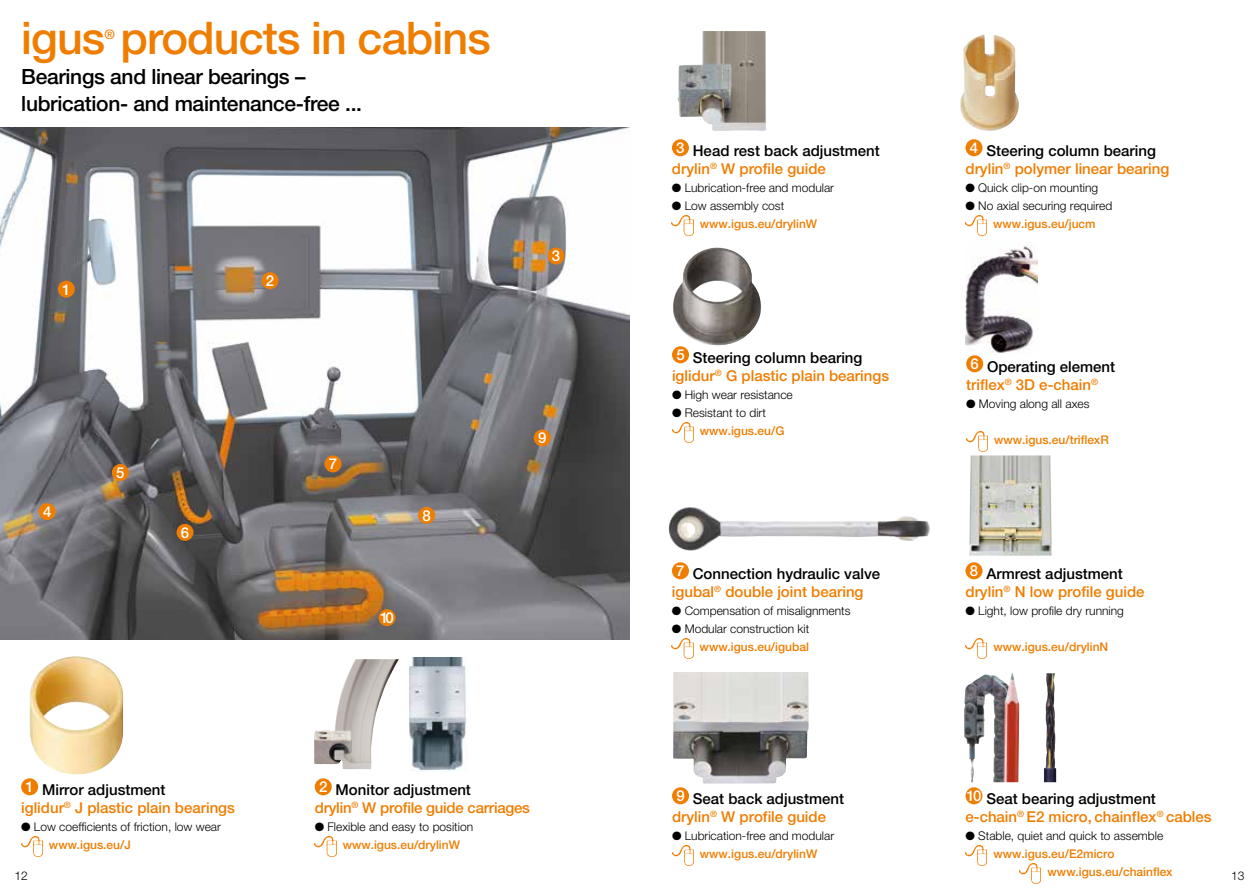
<style>
.page{position:relative;width:1259px;height:893px;background:#fff}
.page>*{position:absolute;margin:0;border:0;box-sizing:border-box;transform-origin:0 0}
.t1{font:500 45px "Helvetica Neue LTW1 G";letter-spacing:-.02em;color:#ef7d00}
.t2{font:500 21px/27px "Helvetica Neue LTW1 G";letter-spacing:-.015em;color:#000}
.t3{font:500 15px/18px "Helvetica Neue LTW1 G";color:#ef7d00}
.t4{font:500 15px/18px "Helvetica Neue LTW1 G";color:#000}
.t5{font:500 15px "Helvetica Neue LTW1 G";color:#fff}
.t6{font:500 13.05px "Helvetica Neue LTW1 G";color:#ef7d00}
.t7{font:300 12px/18px "Helvetica Neue LTW1 G";color:#000}
.t8{font:500 12px/18px "Helvetica Neue LTW1 G";color:#ef7d00}
.s1{color:#ef7d00}
.s2{color:#000}
.s3{font-weight:300;color:#000}
.s4{font-weight:500;color:#ef7d00}
</style>
<div class="page">
<img style="left:0;top:128px;width:629px;height:512px">
<img style="left:965px;top:245px;width:72px;height:111px">
<img style="left:30px;top:656px;width:93px;height:118px">
<img style="left:960px;top:34px;width:59px;height:97px">
<img style="left:314px;top:659px;width:85px;height:110px">
<img style="left:673px;top:248px;width:88px;height:97px">
<img style="left:969px;top:455px;width:82px;height:101px">
<img style="left:409px;top:657px;width:58px;height:114px">
<img style="left:678px;top:31px;width:88px;height:100px">
<div style="left:58px;top:281px;width:17px;height:17px;background:#ef7d00;border-radius:50%"></div>
<div style="left:39px;top:503px;width:17px;height:17px;background:#ef7d00;border-radius:50%"></div>
<div style="left:261px;top:272px;width:18px;height:17px;background:#ef7d00;border-radius:50%"></div>
<div style="left:547px;top:247px;width:17px;height:18px;background:#ef7d00;border-radius:50%"></div>
<div style="left:112px;top:464px;width:17px;height:17px;background:#ef7d00;border-radius:50%"></div>
<div style="left:176px;top:524px;width:17px;height:17px;background:#ef7d00;border-radius:50%"></div>
<div style="left:324px;top:455px;width:17px;height:17px;background:#ef7d00;border-radius:50%"></div>
<div style="left:418px;top:507px;width:17px;height:17px;background:#ef7d00;border-radius:50%"></div>
<div style="left:534px;top:429px;width:17px;height:17px;background:#ef7d00;border-radius:50%"></div>
<div style="left:378px;top:609px;width:17px;height:17px;background:#ef7d00;border-radius:50%"></div>
<img style="left:964px;top:674px;width:47px;height:85px">
<img style="left:1044px;top:673px;width:12px;height:109px">
<img style="left:673px;top:507px;width:18px;height:9px">
<img style="left:673px;top:672px;width:135px;height:112px">
<div style="left:21px;top:778px;width:17px;height:17px;background:#ef7d00;border-radius:50%"></div>
<img style="left:21px;top:836px;width:21px;height:21px">
<div style="left:315px;top:778px;width:17px;height:17px;background:#ef7d00;border-radius:50%"></div>
<img style="left:315px;top:836px;width:21px;height:21px">
<div style="left:672px;top:346px;width:17px;height:17px;background:#ef7d00;border-radius:50%"></div>
<img style="left:672px;top:422px;width:21px;height:21px">
<div style="left:966px;top:355px;width:17px;height:17px;background:#ef7d00;border-radius:50%"></div>
<img style="left:966px;top:431px;width:21px;height:21px">
<div style="left:672px;top:139px;width:17px;height:17px;background:#ef7d00;border-radius:50%"></div>
<img style="left:672px;top:215px;width:21px;height:21px">
<div style="left:965px;top:139px;width:17px;height:17px;background:#ef7d00;border-radius:50%"></div>
<img style="left:965px;top:215px;width:21px;height:21px">
<div style="left:672px;top:562px;width:17px;height:17px;background:#ef7d00;border-radius:50%"></div>
<img style="left:672px;top:638px;width:21px;height:21px">
<div style="left:965px;top:562px;width:17px;height:17px;background:#ef7d00;border-radius:50%"></div>
<img style="left:965px;top:638px;width:21px;height:21px">
<div style="left:965px;top:787px;width:17px;height:17px;background:#ef7d00;border-radius:50%"></div>
<img style="left:965px;top:845px;width:21px;height:21px">
<img style="left:1019px;top:863px;width:21px;height:21px">
<div style="left:672px;top:787px;width:17px;height:17px;background:#ef7d00;border-radius:50%"></div>
<img style="left:672px;top:845px;width:21px;height:21px">
<h1 class="t1" style="left:21px;top:11px;width:471px">igus products in cabins</h1>
<p class="t6" style="left:104px;top:26px;width:12px">®</p>
<h2 class="t2" style="left:21px;top:63px;width:342px">Bearings and linear bearings – lubrication- and maintenance-free ...</h2>
<p class="t5" style="left:62px;top:280px;width:10px">1</p>
<p class="t5" style="left:43px;top:503px;width:10px">4</p>
<p class="t5" style="left:116px;top:463px;width:10px">5</p>
<p class="t5" style="left:181px;top:523px;width:10px">6</p>
<p class="t5" style="left:266px;top:272px;width:10px">2</p>
<p class="t5" style="left:329px;top:455px;width:10px">7</p>
<p class="t5" style="left:422px;top:506px;width:10px">8</p>
<p class="t5" style="left:380px;top:609px;width:15px">10</p>
<p class="t5" style="left:552px;top:247px;width:10px">3</p>
<p class="t5" style="left:538px;top:429px;width:10px">9</p>
<p class="t4" style="left:672px;top:142px;width:209px"><sup>3</sup> Head rest back adjustment <span class="s1">drylin</span><sup>®</sup> <span class="s1">W profile guide</span></p>
<p class="t7" style="left:672px;top:179px;width:164px">● Lubrication-free and modular</p>
<p class="t8" style="left:700px;top:197px;width:119px;text-indent:-28px"><span class="s2">●</span> <span class="s3">Low assembly cost </span>www.igus.eu/drylinW</p>
<p class="t3" style="left:672px;top:349px;width:219px"><sup>5</sup> <span class="s2">Steering column bearing </span>iglidur<sup>®</sup> G plastic plain bearings</p>
<p class="t7" style="left:672px;top:386px;width:122px">● High wear resistance</p>
<p class="t7" style="left:700px;top:404px;width:86px;text-indent:-28px">● Resistant to dirt <span class="s4">www.igus.eu/G</span></p>
<p class="t4" style="left:672px;top:565px;width:210px"><sup>7</sup> Connection hydraulic valve <span class="s1">igubal</span><sup>®</sup> <span class="s1">double joint bearing</span></p>
<p class="t7" style="left:672px;top:602px;width:180px">● Compensation of misalignments</p>
<p class="t7" style="left:672px;top:620px;width:139px;text-align:right">● Modular construction kit <span class="s4">www.igus.eu/igubal</span></p>
<p class="t3" style="left:965px;top:142px;width:205px"><sup>4</sup> <span class="s2">Steering column bearing </span>drylin<sup>®</sup> polymer linear bearing</p>
<p class="t7" style="left:965px;top:179px;width:134px">● Quick clip-on mounting</p>
<p class="t7" style="left:993px;top:197px;width:121px;text-indent:-28px">● No axial securing required <span class="s4">www.igus.eu/jucm</span></p>
<p class="t4" style="left:966px;top:358px;width:150px"><sup>6</sup> Operating element <span class="s1">triflex</span><sup>®</sup> <span class="s1">3D e-chain</span><sup>®</sup></p>
<p class="t7" style="left:966px;top:395px;width:125px">● Moving along all axes</p>
<p class="t8" style="left:994px;top:431px;width:116px">www.igus.eu/triflexR</p>
<p class="t3" style="left:965px;top:565px;width:181px"><sup>8</sup> <span class="s2">Armrest adjustment </span>drylin<sup>®</sup> N low profile guide</p>
<p class="t7" style="left:965px;top:602px;width:160px">● Light, low profile dry running</p>
<p class="t8" style="left:993px;top:638px;width:116px">www.igus.eu/drylinN</p>
<p class="t3" style="left:315px;top:781px;width:217px"><sup>2</sup> <span class="s2">Monitor adjustment<br></span>drylin<sup>®</sup> W profile guide carriages</p>
<p class="t7" style="left:343px;top:818px;width:132px;text-indent:-28px">● Flexible and easy to position <span class="s4">www.igus.eu/drylinW</span></p>
<p class="t3" style="left:21px;top:781px;width:215px"><sup>1</sup> <span class="s2">Mirror adjustment<br></span>iglidur<sup>®</sup> J plastic plain bearings</p>
<p class="t7" style="left:49px;top:818px;width:174px;text-indent:-28px">● Low coefficients of friction, low wear <span class="s4">www.igus.eu/J</span></p>
<p class="t3" style="left:672px;top:790px;width:174px"><sup>9</sup> <span class="s2">Seat back adjustment </span>drylin<sup>®</sup> W profile guide</p>
<p class="t7" style="left:700px;top:827px;width:136px;text-indent:-28px">● Lubrication-free and modular <span class="s4">www.igus.eu/drylinW</span></p>
<p class="t3" style="left:965px;top:790px;width:248px"><sup>10</sup> <span class="s2">Seat bearing adjustment </span>e-chain<sup>®</sup> E2 micro, chainflex<sup>®</sup> cables</p>
<p class="t7" style="left:965px;top:827px;width:199px">● Stable, quiet and quick to assemble</p>
<p class="t8" style="left:993px;top:845px;width:123px">www.igus.eu/E2micro</p>
<p class="t8" style="left:1047px;top:863px;width:127px">www.igus.eu/chainflex</p>
<p class="t7" style="left:15px;top:867px;width:15px">12</p>
<p class="t7" style="left:1231px;top:867px;width:15px">13</p>
</div>
